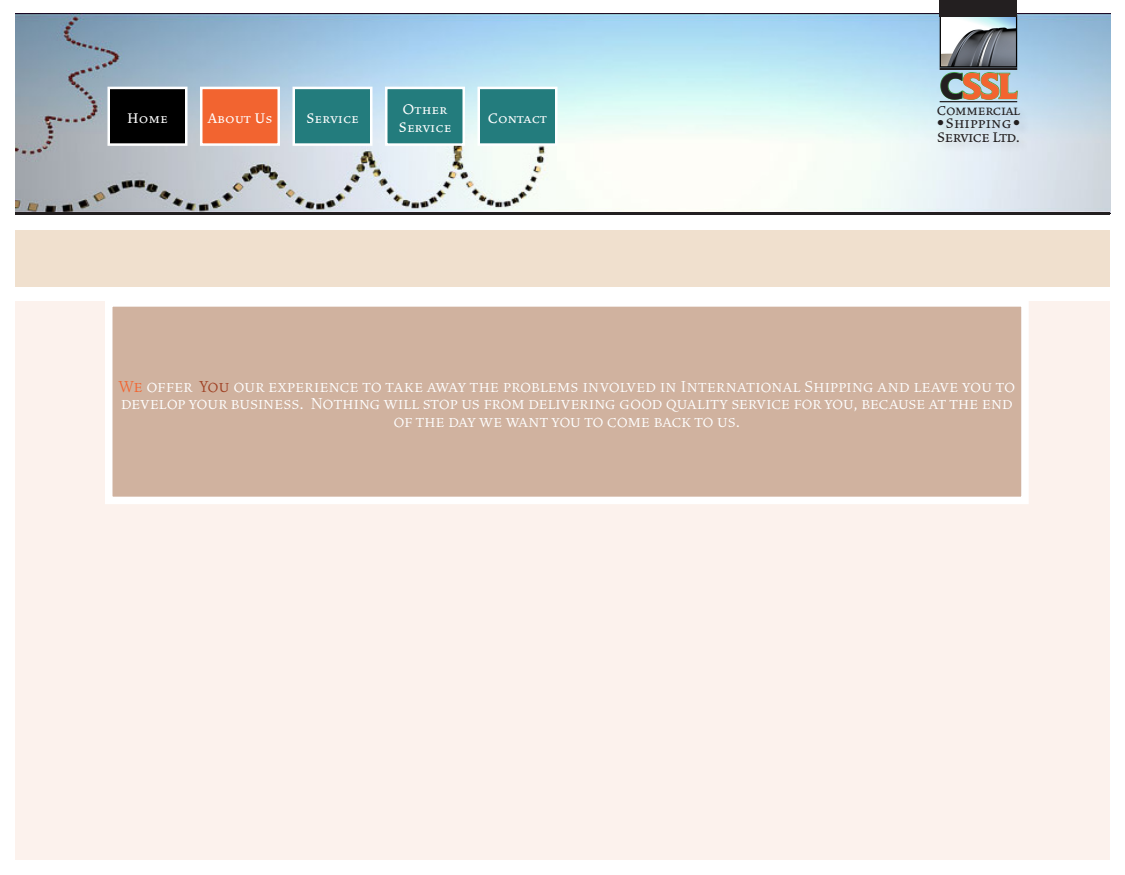
<style>
.page{position:relative;width:1125px;height:875px;background:#fff}
.page>*{position:absolute;margin:0;border:0;box-sizing:border-box;transform-origin:0 0}
.t1{font:900 37.5px "AT Elan";color:#f26430}
.t2{font:20px/17.5px "Vendetta Light Small Caps";letter-spacing:-.02em;color:#fff;text-align:center}
.t3{font:17.5px "Vendetta Medium Petite Caps";color:#fff}
.t4{font:17.5px "Vendetta Medium Small Caps";letter-spacing:-.025em;color:#231f20}
.t5{font:17.5px "Vendetta Medium Small Caps";letter-spacing:.01em;color:#231f20}
.t6{font:16.25px "Vendetta Medium Small Caps";letter-spacing:-.02em;color:#231f20}
.s1{color:#231f20}
.s2{font-family:"DIN Alt Blk PFL";font-size:16.25px}
.s3{color:#f26430}
.s4{color:#9f3f22}
</style>
<div class="page">
<img style="left:15px;top:14px;width:1095px;height:198px">
<div style="left:16px;top:302px;width:1094px;height:558px;background:#fcf2ed"></div>
<div style="left:16px;top:231px;width:1094px;height:56px;background:#f0e0ce"></div>
<div style="left:109px;top:88px;width:77px;height:57px;background:#000"></div>
<div style="left:108px;top:87px;width:80px;height:59px;border:2px solid #fff"></div>
<div style="left:201px;top:88px;width:78px;height:57px;background:#f26430"></div>
<div style="left:200px;top:87px;width:80px;height:59px;border:2px solid #fff"></div>
<div style="left:294px;top:88px;width:77px;height:57px;background:#237c7d"></div>
<div style="left:292px;top:87px;width:80px;height:59px;border:2px solid #fff"></div>
<div style="left:386px;top:88px;width:78px;height:57px;background:#237c7d"></div>
<div style="left:385px;top:87px;width:80px;height:59px;border:2px solid #fff"></div>
<div style="left:479px;top:88px;width:77px;height:57px;background:#237c7d"></div>
<div style="left:478px;top:87px;width:80px;height:59px;border:2px solid #fff"></div>
<hr style="left:15px;top:212px;width:1095px;height:3px;background:#231f20">
<svg style="left:940px;top:72px;width:78px;height:28px;background:#a3d3d1"></svg>
<img style="left:942px;top:17px;width:73px;height:49px">
<div style="left:940px;top:15px;width:77px;height:53px;border:1px solid #000"></div>
<div style="left:936px;top:103px;width:126px;height:65px;background:#231f20;opacity:.15"></div>
<div style="left:940px;top:0;width:77px;height:16px;background:#231f20"></div>
<hr style="left:940px;top:68px;width:77px;height:2px;background:#231f20">
<hr style="left:940px;top:101px;width:77px;height:1px;background:#231f20">
<div style="left:109px;top:303px;width:916px;height:197px;background:#d0b29f"></div>
<div style="left:105px;top:299px;width:924px;height:205px;border:8px solid #fff"></div>
<p class="t3" style="left:127px;top:110px;width:42px">Home</p>
<p class="t3" style="left:208px;top:110px;width:66px">About Us</p>
<p class="t3" style="left:306px;top:110px;width:54px">Service</p>
<p class="t3" style="left:403px;top:101px;width:46px">Other</p>
<p class="t3" style="left:399px;top:118px;width:54px">Service</p>
<p class="t3" style="left:488px;top:110px;width:61px">Contact</p>
<p class="t1" style="left:939px;top:64px;width:80px"><span class="s1">C</span>SSL</p>
<p class="t6" style="left:937px;top:102px;width:85px">Commercial</p>
<p class="t5" style="left:937px;top:115px;width:85px"><span class="s2">•</span>Shipping<span class="s2">•</span></p>
<p class="t4" style="left:937px;top:129px;width:85px">Service Ltd.</p>
<p class="t2" style="left:118px;top:378px;width:899px"><span class="s3">We</span> offer <span class="s4">You</span> our experience to take away the problems involved in International Shipping and leave you to develop your business. Nothing will stop us from delivering good quality service for you, because at the end of the day we want you to come back to us.</p>
</div>
